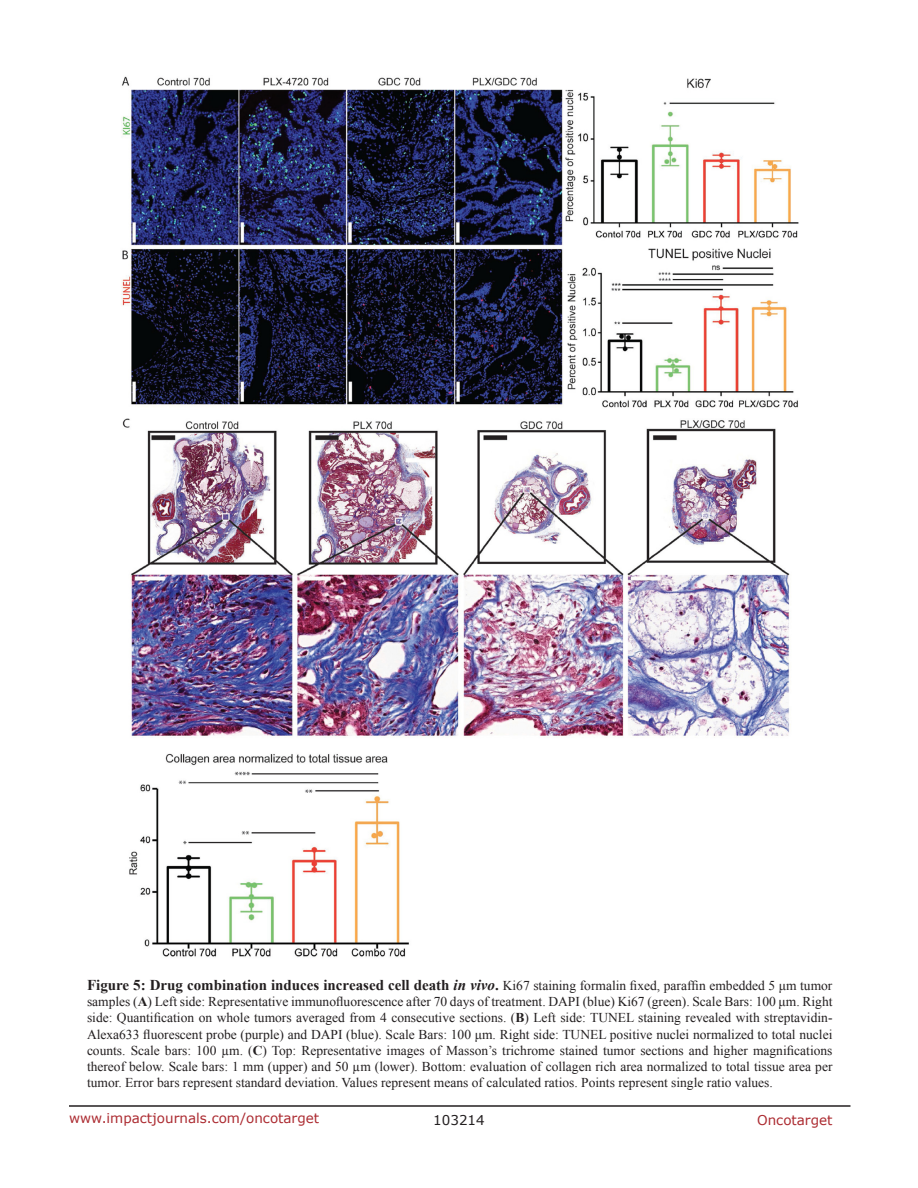
<style>
.page{position:relative;width:918px;height:1188px;background:#fff}
.page>*{position:absolute;margin:0;border:0;box-sizing:border-box;transform-origin:0 0}
.FigureText{font:13.5px/16.2px "Times New Roman";color:#231f20;text-align:justify}
.t1{font:13.5px "Verdana";color:#ac2b31}
.t2{font:13.5px "Verdana";color:#231f20}
.s1{font-weight:700;font-size:15px}
.s2{font-weight:700;font-style:italic;font-size:15px}
.s3{font-weight:700}
</style>
<div class="page">
<hr style="left:69px;top:1105px;width:781px;height:2px;background:#231f20">
<img style="left:121px;top:76px;width:678px;height:881px">
<p class="FigureText" style="left:87px;top:977px;width:747px"><span class="s1">Figure 5: Drug combination induces increased cell death</span> <span class="s2">in vivo</span><span class="s1">.</span> Ki67 staining formalin fixed, paraffin embedded 5 μm tumor samples (<span class="s3">A</span>) Left side: Representative immunofluorescence after 70 days of treatment. DAPI (blue) Ki67 (green). Scale Bars: 100 μm. Right side: Quantification on whole tumors averaged from 4 consecutive sections. (<span class="s3">B</span>) Left side: TUNEL staining revealed with streptavidin-Alexa633 fluorescent probe (purple) and DAPI (blue). Scale Bars: 100 μm. Right side: TUNEL positive nuclei normalized to total nuclei counts. Scale bars: 100 µm. (<span class="s3">C</span>) Top: Representative images of Masson’s trichrome stained tumor sections and higher magnifications thereof below. Scale bars: 1 mm (upper) and 50 µm (lower). Bottom: evaluation of collagen rich area normalized to total tissue area per tumor. Error bars represent standard deviation. Values represent means of calculated ratios. Points represent single ratio values.</p>
<p class="t1" style="left:69px;top:1109px;width:252px">www.impactjournals.com/oncotarget</p>
<p class="t2" style="left:433px;top:1111px;width:53px">103214</p>
<p class="t1" style="left:757px;top:1111px;width:77px">Oncotarget</p>
</div>
